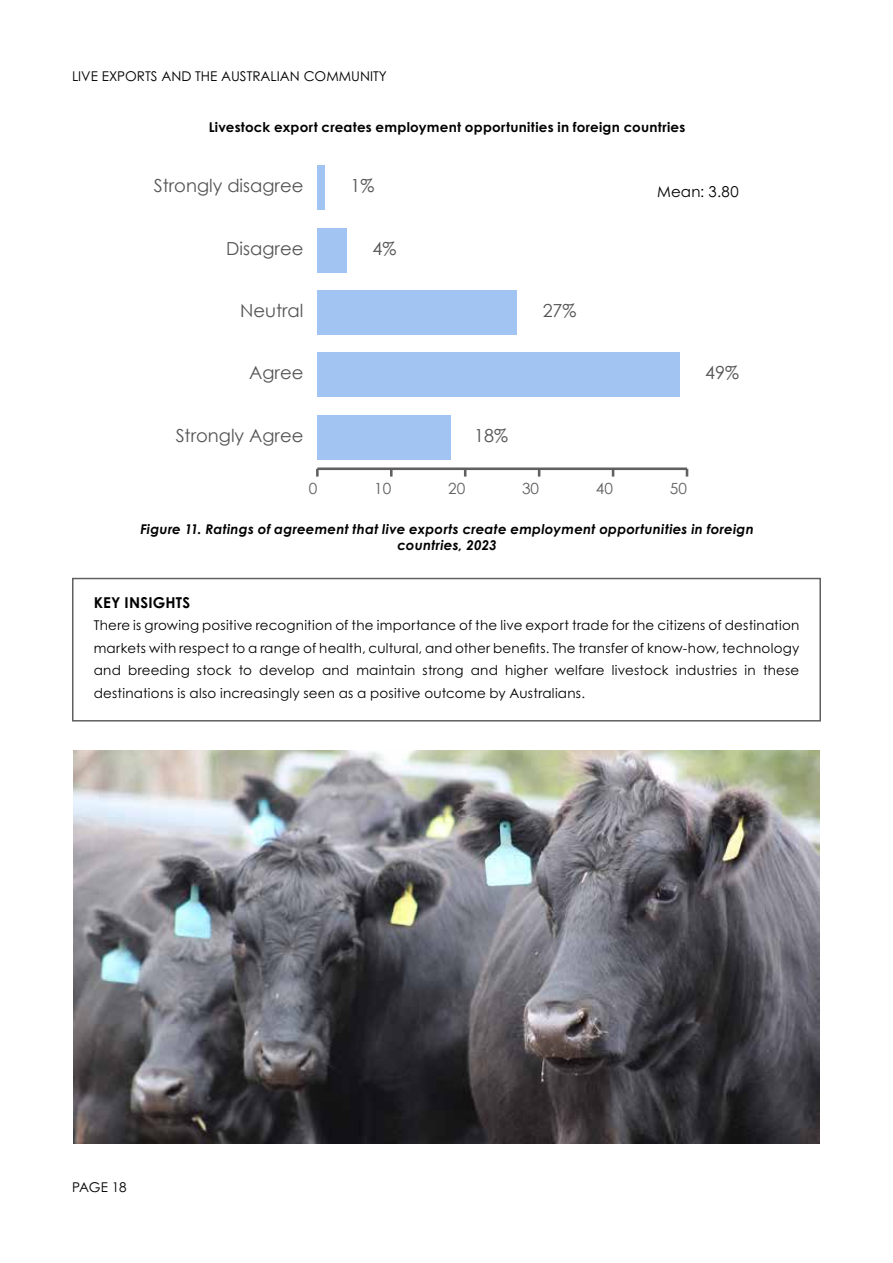
<style>
.page{position:relative;width:893px;height:1263px;background:#fff}
.page>*{position:absolute;margin:0;border:0;box-sizing:border-box;transform-origin:0 0}
.t1{font:18px "Century Gothic";color:#545454}
.t2{font:15.45px "Century Gothic";color:#606060}
.t3{font:700 15px "Century Gothic Pro";letter-spacing:.015em;color:#000101}
.t4{font:15px "Century Gothic Pro";letter-spacing:.015em;color:#000101}
.t5{font:13.5px/22.5px "Century Gothic Pro";color:#000101;text-align:justify}
.t6{font:italic 700 13.5px/16.2px "Century Gothic Pro";letter-spacing:.015em;color:#000101;text-align:center}
.t7{font:700 13.5px "Century Gothic Pro";letter-spacing:.02em;color:#000101}
</style>
<div class="page">
<div style="left:72px;top:578px;width:749px;height:143px;border:2px solid #606061"></div>
<img style="left:74px;top:750px;width:745px;height:393px">
<div style="left:317px;top:165px;width:8px;height:45px;background:#a1c4f2"></div>
<div style="left:317px;top:228px;width:30px;height:45px;background:#a1c4f2"></div>
<div style="left:317px;top:290px;width:200px;height:45px;background:#a1c4f2"></div>
<div style="left:317px;top:352px;width:363px;height:45px;background:#a1c4f2"></div>
<div style="left:317px;top:415px;width:133px;height:44px;background:#a1c4f2"></div>
<hr style="left:317px;top:467px;width:370px;height:3px;background:#606060">
<svg style="left:316px;top:469px;width:3px;height:8px"></svg>
<svg style="left:390px;top:470px;width:3px;height:7px"></svg>
<svg style="left:464px;top:470px;width:2px;height:7px"></svg>
<svg style="left:538px;top:470px;width:2px;height:7px"></svg>
<svg style="left:612px;top:470px;width:2px;height:7px"></svg>
<svg style="left:686px;top:469px;width:2px;height:8px"></svg>
<p class="t5" style="left:72px;top:65px;width:316px">LIVE EXPORTS AND THE AUSTRALIAN COMMUNITY</p>
<p class="t7" style="left:209px;top:119px;width:478px">Livestock export creates employment opportunities in foreign countries</p>
<h1 class="t1" style="left:154px;top:173px;width:151px">Strongly disagree</h1>
<h1 class="t1" style="left:350px;top:173px;width:25px">1%</h1>
<p class="t4" style="left:657px;top:182px;width:83px">Mean: 3.80</p>
<h1 class="t1" style="left:226px;top:236px;width:79px">Disagree</h1>
<h1 class="t1" style="left:373px;top:236px;width:25px">4%</h1>
<h1 class="t1" style="left:240px;top:298px;width:65px">Neutral</h1>
<h1 class="t1" style="left:543px;top:298px;width:35px">27%</h1>
<h1 class="t1" style="left:249px;top:360px;width:56px">Agree</h1>
<h1 class="t1" style="left:705px;top:360px;width:35px">49%</h1>
<h1 class="t1" style="left:176px;top:422px;width:129px">Strongly Agree</h1>
<h1 class="t1" style="left:474px;top:422px;width:35px">18%</h1>
<p class="t2" style="left:309px;top:478px;width:10px">0</p>
<p class="t2" style="left:374px;top:478px;width:19px">10</p>
<p class="t2" style="left:448px;top:478px;width:19px">20</p>
<p class="t2" style="left:522px;top:478px;width:19px">30</p>
<p class="t2" style="left:596px;top:478px;width:19px">40</p>
<p class="t2" style="left:670px;top:478px;width:19px">50</p>
<p class="t6" style="left:140px;top:521px;width:615px">Figure 11. Ratings of agreement that live exports create employment opportunities in foreign countries, 2023</p>
<p class="t3" style="left:94px;top:593px;width:98px">KEY INSIGHTS</p>
<p class="t5" style="left:94px;top:614px;width:707px">There is growing positive recognition of the importance of the live export trade for the citizens of destination markets with respect to a range of health, cultural, and other benefits. The transfer of know-how, technology and breeding stock to develop and maintain strong and higher welfare livestock industries in these destinations is also increasingly seen as a positive outcome by Australians.</p>
<p class="t5" style="left:72px;top:1175px;width:56px">PAGE 18</p>
</div>
